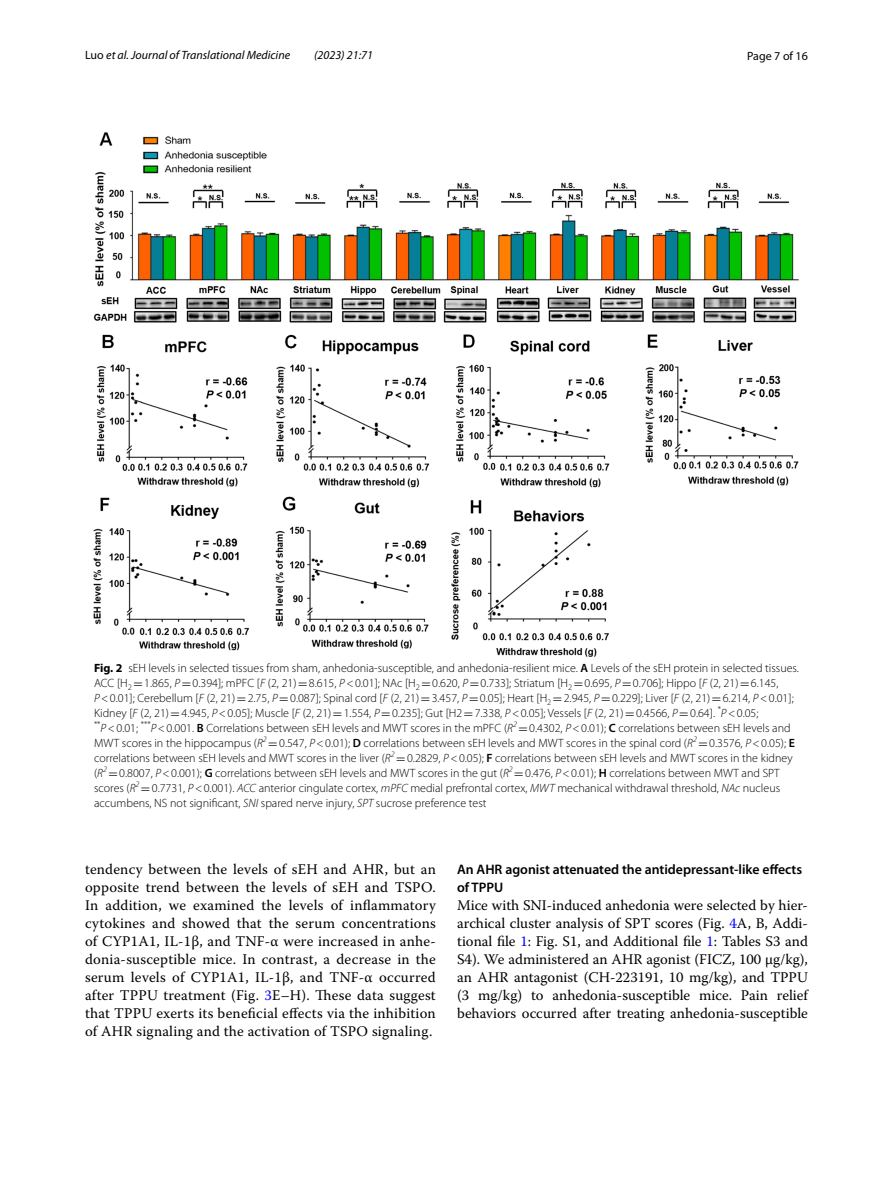
<style>
.page{position:relative;width:893px;height:1187px;background:#fff}
.page>*{position:absolute;margin:0;border:0;box-sizing:border-box;transform-origin:0 0}
.t1{font:14.7px/18px "Warnock Pro";letter-spacing:.01em;color:#000;text-align:justify}
.t2{font:600 13.8px/18px "Myriad Pro";color:#000}
.t3{font:300 12px/15px "Myriad Pro";color:#000}
.t4{font:italic 12px "Myriad Pro";color:#000}
.t5{font:12px "Myriad Pro";color:#000}
.s1{font-style:normal}
.s2{font-weight:700}
.s3{font-weight:600}
.s4{font-family:"MTSY";font-weight:400}
.s5{font-style:italic}
.s6{color:#00f}
</style>
<div class="page">
<img style="left:94px;top:133px;width:705px;height:523px">
<p class="t4" style="left:85px;top:48px;width:207px"><span class="s1">Luo</span> et al. Journal of Translational Medicine</p>
<p class="t4" style="left:314px;top:48px;width:60px">(2023) 21:71</p>
<p class="t5" style="left:747px;top:48px;width:62px">Page 7 of 16</p>
<p class="t3" style="left:94px;top:660px;width:706px"><span class="s2">Fig. 2</span> sEH levels in selected tissues from sham, anhedonia-susceptible, and anhedonia-resilient mice. <span class="s3">A</span> Levels of the sEH protein in selected tissues.<br>ACC [H<sub>2</sub> <span class="s4">=</span>1.865, <span class="s5">P</span><span class="s4">=</span>0.394]; mPFC [<span class="s5">F</span> (2, 21)<span class="s4">=</span>8.615, <span class="s5">P</span>&lt;0.01]; NAc [H<sub>2</sub> <span class="s4">=</span>0.620, <span class="s5">P</span><span class="s4">=</span>0.733]; Striatum [H<sub>2</sub> <span class="s4">=</span>0.695, <span class="s5">P</span><span class="s4">=</span>0.706]; Hippo [<span class="s5">F</span> (2, 21)<span class="s4">=</span>6.145, <span class="s5">P</span>&lt;0.01]; Cerebellum [<span class="s5">F</span> (2, 21)<span class="s4">=</span>2.75, <span class="s5">P</span><span class="s4">=</span>0.087]; Spinal cord [<span class="s5">F</span> (2, 21)<span class="s4">=</span>3.457, <span class="s5">P</span><span class="s4">=</span>0.05]; Heart [H<sub>2</sub> <span class="s4">=</span>2.945, <span class="s5">P</span><span class="s4">=</span>0.229]; Liver [<span class="s5">F</span> (2, 21)<span class="s4">=</span>6.214, <span class="s5">P</span>&lt;0.01]; Kidney [<span class="s5">F</span> (2, 21)<span class="s4">=</span>4.945, <span class="s5">P</span>&lt;0.05]; Muscle [<span class="s5">F</span> (2, 21)<span class="s4">=</span>1.554, <span class="s5">P</span><span class="s4">=</span>0.235]; Gut [H2<span class="s4">=</span>7.338, <span class="s5">P</span>&lt;0.05]; Vessels [<span class="s5">F</span> (2, 21)<span class="s4">=</span>0.4566, <span class="s5">P</span><span class="s4">=</span>0.64]. <sup>*</sup><span class="s5">P</span>&lt;0.05; <sup>**</sup><span class="s5">P</span>&lt;0.01; <sup>***</sup><span class="s5">P</span>&lt;0.001. <span class="s3">B</span> Correlations between sEH levels and MWT scores in the mPFC (<span class="s5">R</span><sup>2</sup> <span class="s4">=</span>0.4302, <span class="s5">P</span>&lt;0.01); <span class="s3">C</span> correlations between sEH levels and MWT scores in the hippocampus (<span class="s5">R</span><sup>2</sup> <span class="s4">=</span>0.547, <span class="s5">P</span>&lt;0.01); <span class="s3">D</span> correlations between sEH levels and MWT scores in the spinal cord (<span class="s5">R</span><sup>2</sup> <span class="s4">=</span>0.3576, <span class="s5">P</span>&lt;0.05); <span class="s3">E </span>correlations between sEH levels and MWT scores in the liver (<span class="s5">R</span><sup>2</sup> <span class="s4">=</span>0.2829, <span class="s5">P</span>&lt;0.05); <span class="s3">F</span> correlations between sEH levels and MWT scores in the kidney (<span class="s5">R</span><sup>2</sup> <span class="s4">=</span>0.8007, <span class="s5">P</span>&lt;0.001); <span class="s3">G</span> correlations between sEH levels and MWT scores in the gut (<span class="s5">R</span><sup>2</sup> <span class="s4">=</span>0.476, <span class="s5">P</span>&lt;0.01); <span class="s3">H</span> correlations between MWT and SPT scores (<span class="s5">R</span><sup>2</sup> <span class="s4">=</span>0.7731, <span class="s5">P</span>&lt;0.001). <span class="s5">ACC</span> anterior cingulate cortex, <span class="s5">mPFC</span> medial prefrontal cortex, <span class="s5">MWT</span> mechanical withdrawal threshold, <span class="s5">NAc</span> nucleus accumbens, NS not significant, <span class="s5">SNI</span> spared nerve injury, <span class="s5">SPT</span> sucrose preference test</p>
<p class="t1" style="left:85px;top:860px;width:352px">tendency between the levels of sEH and AHR, but an opposite trend between the levels of sEH and TSPO.<br>In addition, we examined the levels of inflammatory cytokines and showed that the serum concentrations of CYP1A1, IL-1β, and TNF-α were increased in anhe&shy;donia-susceptible mice. In contrast, a decrease in the serum levels of CYP1A1, IL-1β, and TNF-α occurred after TPPU treatment (Fig. <span class="s6">3</span>E–H). These data suggest that TPPU exerts its beneficial effects via the inhibition of AHR signaling and the activation of TSPO signaling.</p>
<p class="t2" style="left:457px;top:859px;width:347px">An AHR agonist attenuated the antidepressant‑like effects of TPPU</p>
<p class="t1" style="left:457px;top:895px;width:352px">Mice with SNI-induced anhedonia were selected by hier&shy;archical cluster analysis of SPT scores (Fig. <span class="s6">4</span>A, B, Addi&shy;tional file <span class="s6">1</span>: Fig. S1, and Additional file <span class="s6">1</span>: Tables S3 and S4). We administered an AHR agonist (FICZ, 100 μg/kg), an AHR antagonist (CH-223191, 10 mg/kg), and TPPU (3 mg/kg) to anhedonia-susceptible mice. Pain relief behaviors occurred after treating anhedonia-susceptible</p>
</div>
